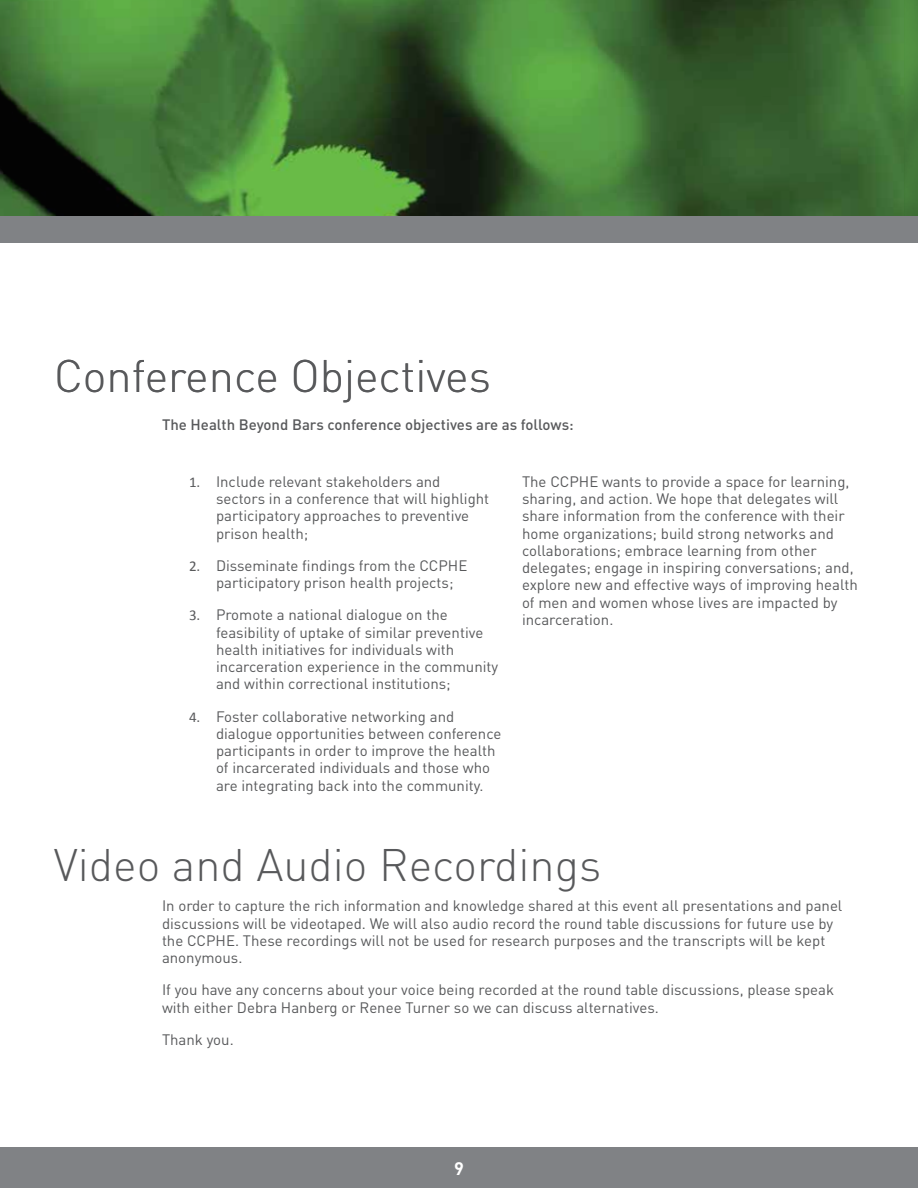
<style>
.page{position:relative;width:918px;height:1188px;background:#fff}
.page>*{position:absolute;margin:0;border:0;box-sizing:border-box;transform-origin:0 0}
.t1{font:300 45px "DIN Pro";color:#58595b}
.t2{font:700 18px "DIN Pro";color:#fff}
.t3{font:15px/17.2px "DIN Pro";color:#58595b}
.t4{font:500 15px "DIN Pro";color:#58595b}
.s1{font-family:"Calibri"}
</style>
<div class="page">
<div style="left:0;top:1148px;width:918px;height:40px;background:#808285"></div>
<img style="left:0;top:0;width:918px;height:216px">
<div style="left:0;top:216px;width:918px;height:27px;background:#808285"></div>
<h1 class="t1" style="left:54px;top:345px;width:439px">Conference Objectives</h1>
<p class="t4" style="left:162px;top:414px;width:413px">The Health Beyond Bars conference objectives are as follows:</p>
<p class="t3" style="left:216px;top:472px;width:275px;text-indent:-27px"><span class="s1">1.</span> Include relevant stakeholders and sectors in a conference that will highlight participatory approaches to preventive prison health;</p>
<p class="t3" style="left:216px;top:556px;width:253px;text-indent:-27px"><span class="s1">2.</span> Disseminate findings from the CCPHE participatory prison health projects;</p>
<p class="t3" style="left:216px;top:606px;width:284px;text-indent:-27px"><span class="s1">3.</span> Promote a national dialogue on the feasibility of uptake of similar preventive health initiatives for individuals with incarceration experience in the community and within correctional institutions;</p>
<p class="t3" style="left:216px;top:707px;width:287px;text-indent:-27px"><span class="s1">4.</span> Foster collaborative networking and dialogue opportunities between conference participants in order to improve the health of incarcerated individuals and those who are integrating back into the community.</p>
<p class="t3" style="left:522px;top:472px;width:337px">The CCPHE wants to provide a space for learning, sharing, and action. We hope that delegates will share information from the conference with their home organizations; build strong networks and collaborations; embrace learning from other delegates; engage in inspiring conversations; and, explore new and effective ways of improving health of men and women whose lives are impacted by incarceration.</p>
<h1 class="t1" style="left:54px;top:834px;width:549px">Video and Audio Recordings</h1>
<p class="t3" style="left:162px;top:897px;width:682px">In order to capture the rich information and knowledge shared at this event all presentations and panel discussions will be videotaped. We will also audio record the round table discussions for future use by the CCPHE. These recordings will not be used for research purposes and the transcripts will be kept anonymous.</p>
<p class="t3" style="left:162px;top:981px;width:674px">If you have any concerns about your voice being recorded at the round table discussions, please speak with either Debra Hanberg or Renee Turner so we can discuss alternatives.</p>
<p class="t3" style="left:162px;top:1030px;width:73px">Thank you.</p>
<p class="t2" style="left:454px;top:1156px;width:11px">9</p>
</div>
